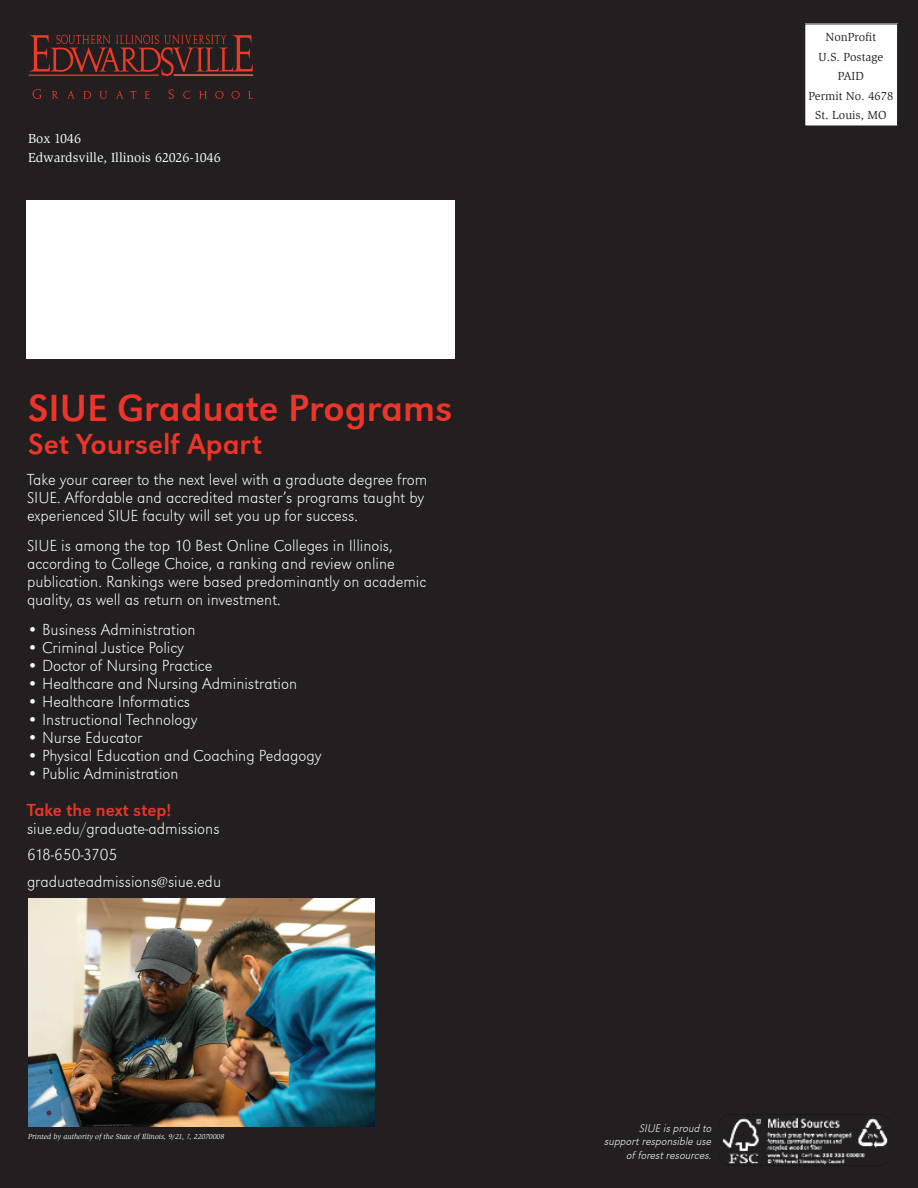
<style>
.page{position:relative;width:918px;height:1188px;background:#231f20}
.page>*{position:absolute;margin:0;border:0;box-sizing:border-box;transform-origin:0 0}
.t1{font:39px "URW Grotesk T";color:#ee3529}
.t2{font:30px "URW Grotesk T";color:#ee3529}
.t3{font:18px "URW Grotesk T";color:#ee3529}
.t4{font:16.5px/18px "URW Grotesk T Extr Ligh";color:#fff}
.t5{font:13.5px/19.5px "Slimbach";color:#fff}
.t6{font:12px/19.5px "Slimbach";color:#231f20;text-align:center}
.t7{font:11.55px/13.5px "URW Grotesk T Extr Ligh Obli";color:#fff;text-align:right}
.t8{font:italic 7.5px "Slimbach";color:#fff}
</style>
<div class="page">
<div style="left:805px;top:24px;width:93px;height:102px;background:#fff"></div>
<img style="left:28px;top:899px;width:346px;height:228px">
<svg style="left:29px;top:35px;width:224px;height:41px"></svg>
<svg style="left:32px;top:89px;width:10px;height:10px"></svg>
<svg style="left:52px;top:91px;width:7px;height:8px"></svg>
<svg style="left:67px;top:91px;width:8px;height:8px"></svg>
<svg style="left:83px;top:91px;width:8px;height:8px"></svg>
<svg style="left:99px;top:91px;width:9px;height:8px"></svg>
<svg style="left:116px;top:91px;width:8px;height:8px"></svg>
<svg style="left:130px;top:91px;width:6px;height:8px"></svg>
<svg style="left:144px;top:91px;width:6px;height:8px"></svg>
<svg style="left:168px;top:89px;width:6px;height:10px"></svg>
<svg style="left:183px;top:91px;width:8px;height:8px"></svg>
<svg style="left:199px;top:91px;width:8px;height:8px"></svg>
<svg style="left:215px;top:91px;width:9px;height:8px"></svg>
<svg style="left:231px;top:91px;width:9px;height:8px"></svg>
<svg style="left:248px;top:91px;width:5px;height:8px"></svg>
<img style="left:722px;top:1118px;width:166px;height:47px">
<div style="left:26px;top:200px;width:429px;height:159px;background:#fff"></div>
<p class="t5" style="left:28px;top:128px;width:194px">Box 1046<br>Edwardsville, Illinois 62026-1046</p>
<h1 class="t1" style="left:28px;top:386px;width:426px">SIUE Graduate Programs</h1>
<h2 class="t2" style="left:28px;top:427px;width:235px">Set Yourself Apart</h2>
<p class="t4" style="left:27px;top:471px;width:402px">Take your career to the next level with a graduate degree from<br>SIUE. Affordable and accredited master’s programs taught by experienced SIUE faculty will set you up for success.</p>
<p class="t4" style="left:27px;top:537px;width:401px">SIUE is among the top 10 Best Online Colleges in Illinois, according to College Choice, a ranking and review online publication. Rankings were based predominantly on academic quality, as well as return on investment.</p>
<p class="t4" style="left:27px;top:621px;width:170px">• Business Administration</p>
<p class="t4" style="left:27px;top:639px;width:158px">• Criminal Justice Policy</p>
<p class="t4" style="left:27px;top:657px;width:187px">• Doctor of Nursing Practice</p>
<p class="t4" style="left:27px;top:675px;width:272px">• Healthcare and Nursing Administration</p>
<p class="t4" style="left:27px;top:693px;width:165px">• Healthcare Informatics</p>
<p class="t4" style="left:27px;top:711px;width:172px">• Instructional Technology</p>
<p class="t4" style="left:27px;top:729px;width:117px">• Nurse Educator</p>
<p class="t4" style="left:27px;top:747px;width:296px">• Physical Education and Coaching Pedagogy</p>
<p class="t4" style="left:27px;top:765px;width:153px">• Public Administration</p>
<p class="t3" style="left:27px;top:800px;width:146px">Take the next step!</p>
<p class="t4" style="left:27px;top:815px;width:196px;line-height:26.7px">siue.edu/graduate-admissions<br>618-650-3705 graduateadmissions@siue.edu</p>
<p class="t8" style="left:28px;top:1132px;width:198px">Printed by authority of the State of Illinois, 9/21, ?, 22070008</p>
<p class="t6" style="left:808px;top:28px;width:86px">NonProfit<br>U.S. Postage<br>PAID<br>Permit No. 4678<br>St. Louis, MO</p>
<p class="t7" style="left:605px;top:1121px;width:109px">SIUE is proud to support responsible use of forest resources.</p>
</div>
